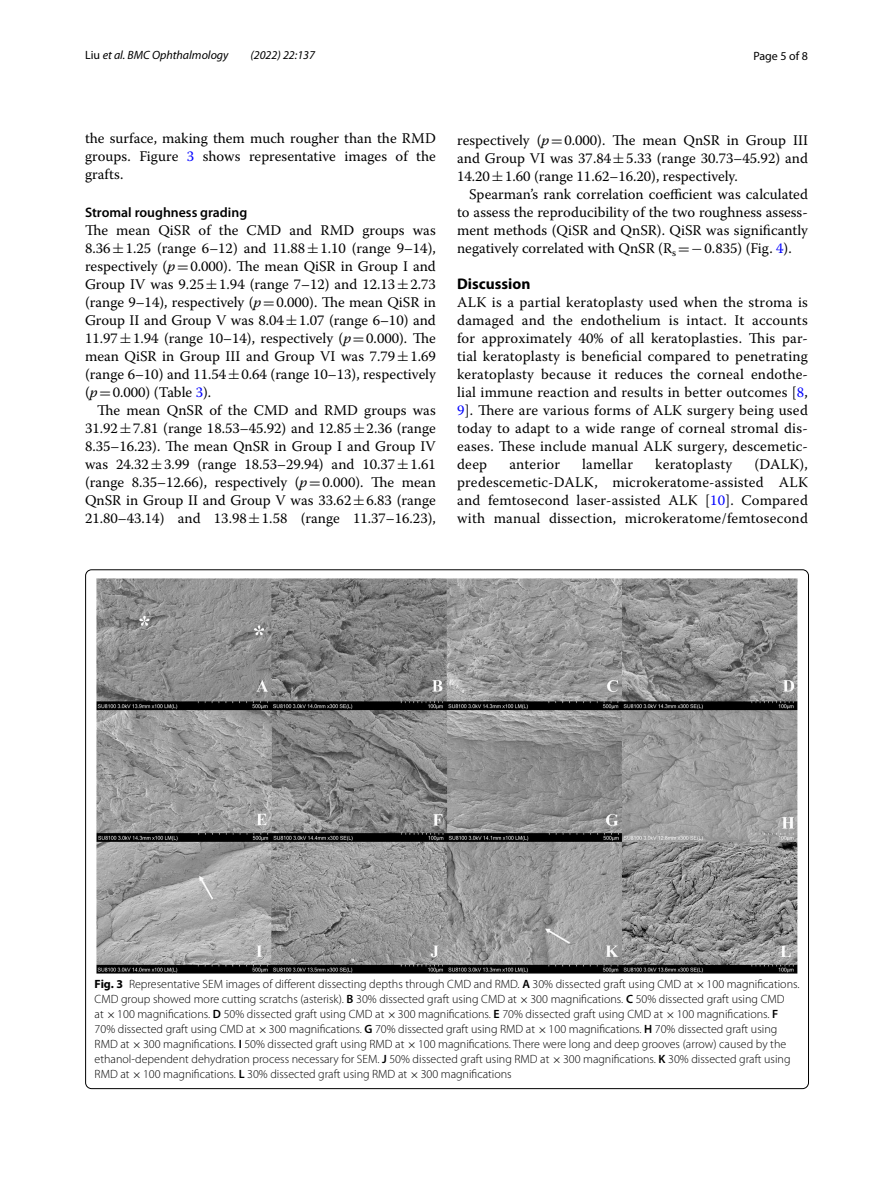
<style>
.page{position:relative;width:893px;height:1187px;background:#fff}
.page>*{position:absolute;margin:0;border:0;box-sizing:border-box;transform-origin:0 0}
.t1{font:700 15.45px "Myriad Pro";color:#000}
.t2{font:14.7px/18px "Warnock Pro";color:#000;text-align:justify}
.t3{font:600 13.8px "Myriad Pro";color:#000}
.t4{font:300 12px/15px "Myriad Pro";color:#000}
.t5{font:italic 12px "Myriad Pro";color:#000}
.t6{font:12px "Myriad Pro";color:#000}
.s1{font-style:normal}
.s2{color:#00f}
.s3{font-family:"MTSY"}
.s4{font-style:italic}
.s5{font-weight:700}
.s6{font-weight:600}
.s7{font-family:"MTSY";font-weight:400}
</style>
<div class="page">
<img style="left:97px;top:578px;width:700px;height:395px">
<p class="t5" style="left:85px;top:48px;width:145px"><span class="s1">Liu</span> et al. BMC Ophthalmology</p>
<p class="t5" style="left:250px;top:48px;width:66px">(2022) 22:137</p>
<p class="t6" style="left:753px;top:48px;width:56px">Page 5 of 8</p>
<p class="t2" style="left:85px;top:128px;width:352px">the surface, making them much rougher than the RMD groups. Figure <span class="s2">3</span> shows representative images of the grafts.</p>
<p class="t3" style="left:85px;top:203px;width:164px">Stromal roughness grading</p>
<p class="t2" style="left:85px;top:221px;width:352px">The mean QiSR of the CMD and RMD groups was 8.36<span class="s3">±</span>1.25 (range 6–12) and 11.88<span class="s3">±</span>1.10 (range 9–14), respectively (<span class="s4">p</span><span class="s3">=</span>0.000). The mean QiSR in Group I and Group IV was 9.25<span class="s3">±</span>1.94 (range 7–12) and 12.13<span class="s3">±</span>2.73 (range 9–14), respectively (<span class="s4">p</span><span class="s3">=</span>0.000). The mean QiSR in Group II and Group V was 8.04<span class="s3">±</span>1.07 (range 6–10) and 11.97<span class="s3">±</span>1.94 (range 10–14), respectively (<span class="s4">p</span><span class="s3">=</span>0.000). The mean QiSR in Group III and Group VI was 7.79<span class="s3">±</span>1.69 (range 6–10) and 11.54<span class="s3">±</span>0.64 (range 10–13), respectively (<span class="s4">p</span><span class="s3">=</span>0.000) (Table <span class="s2">3</span>).</p>
<p class="t2" style="left:85px;top:400px;width:352px;text-indent:12px">The mean QnSR of the CMD and RMD groups was 31.92<span class="s3">±</span>7.81 (range 18.53–45.92) and 12.85<span class="s3">±</span>2.36 (range 8.35–16.23). The mean QnSR in Group I and Group IV was 24.32<span class="s3">±</span>3.99 (range 18.53–29.94) and 10.37<span class="s3">±</span>1.61 (range 8.35–12.66), respectively (<span class="s4">p</span><span class="s3">=</span>0.000). The mean QnSR in Group II and Group V was 33.62<span class="s3">±</span>6.83 (range 21.80–43.14) and 13.98<span class="s3">±</span>1.58 (range 11.37–16.23),</p>
<p class="t2" style="left:457px;top:130px;width:352px">respectively (<span class="s4">p</span><span class="s3">=</span>0.000). The mean QnSR in Group III and Group VI was 37.84<span class="s3">±</span>5.33 (range 30.73–45.92) and 14.20<span class="s3">±</span>1.60 (range 11.62–16.20), respectively.</p>
<p class="t2" style="left:457px;top:184px;width:352px;text-indent:12px">Spearman’s rank correlation coefficient was calculated to assess the reproducibility of the two roughness assess&shy;ment methods (QiSR and QnSR). QiSR was significantly negatively correlated with QnSR (R<sub>s</sub> <span class="s3">=−</span>0.835) (Fig. <span class="s2">4</span>).</p>
<p class="t1" style="left:457px;top:273px;width:75px">Discussion</p>
<p class="t2" style="left:457px;top:293px;width:352px">ALK is a partial keratoplasty used when the stroma is damaged and the endothelium is intact. It accounts for approximately 40% of all keratoplasties. This par&shy;tial keratoplasty is beneficial compared to penetrating keratoplasty because it reduces the corneal endothe&shy;lial immune reaction and results in better outcomes [<span class="s2">8</span>, <span class="s2">9</span>]. There are various forms of ALK surgery being used today to adapt to a wide range of corneal stromal dis&shy;eases. These include manual ALK surgery, descemetic&shy;deep</p>
<p class="t2" style="left:457px;top:454px;width:352px;text-indent:297px">(DALK), predescemetic-DALK, microkeratome-assisted ALK and femtosecond laser-assisted ALK [<span class="s2">10</span>]. Compared with manual dissection, microkeratome/femtosecond</p>
<p class="t2" style="left:509px;top:454px;width:52px">anterior</p>
<p class="t2" style="left:582px;top:454px;width:53px">lamellar</p>
<p class="t2" style="left:655px;top:454px;width:78px">keratoplasty</p>
<p class="t4" style="left:95px;top:976px;width:706px"><span class="s5">Fig. 3</span> Representative SEM images of different dissecting depths through CMD and RMD. <span class="s6">A</span> 30% dissected graft using CMD at <span class="s7">×</span>100 magnifications.<br>CMD group showed more cutting scratchs (asterisk). <span class="s6">B</span> 30% dissected graft using CMD at <span class="s7">×</span>300 magnifications. <span class="s6">C</span> 50% dissected graft using CMD<br>at <span class="s7">×</span>100 magnifications. <span class="s6">D</span> 50% dissected graft using CMD at <span class="s7">×</span>300 magnifications. <span class="s6">E</span> 70% dissected graft using CMD at <span class="s7">×</span>100 magnifications. <span class="s6">F </span>70% dissected graft using CMD at <span class="s7">×</span>300 magnifications. <span class="s6">G</span> 70% dissected graft using RMD at <span class="s7">×</span>100 magnifications. <span class="s6">H</span> 70% dissected graft using RMD at <span class="s7">×</span>300 magnifications. <span class="s6">I</span> 50% dissected graft using RMD at <span class="s7">×</span>100 magnifications. There were long and deep grooves (arrow) caused by the ethanol-dependent dehydration process necessary for SEM. <span class="s6">J</span> 50% dissected graft using RMD at <span class="s7">×</span>300 magnifications. <span class="s6">K</span> 30% dissected graft using RMD at <span class="s7">×</span>100 magnifications. <span class="s6">L</span> 30% dissected graft using RMD at <span class="s7">×</span>300 magnifications</p>
</div>
